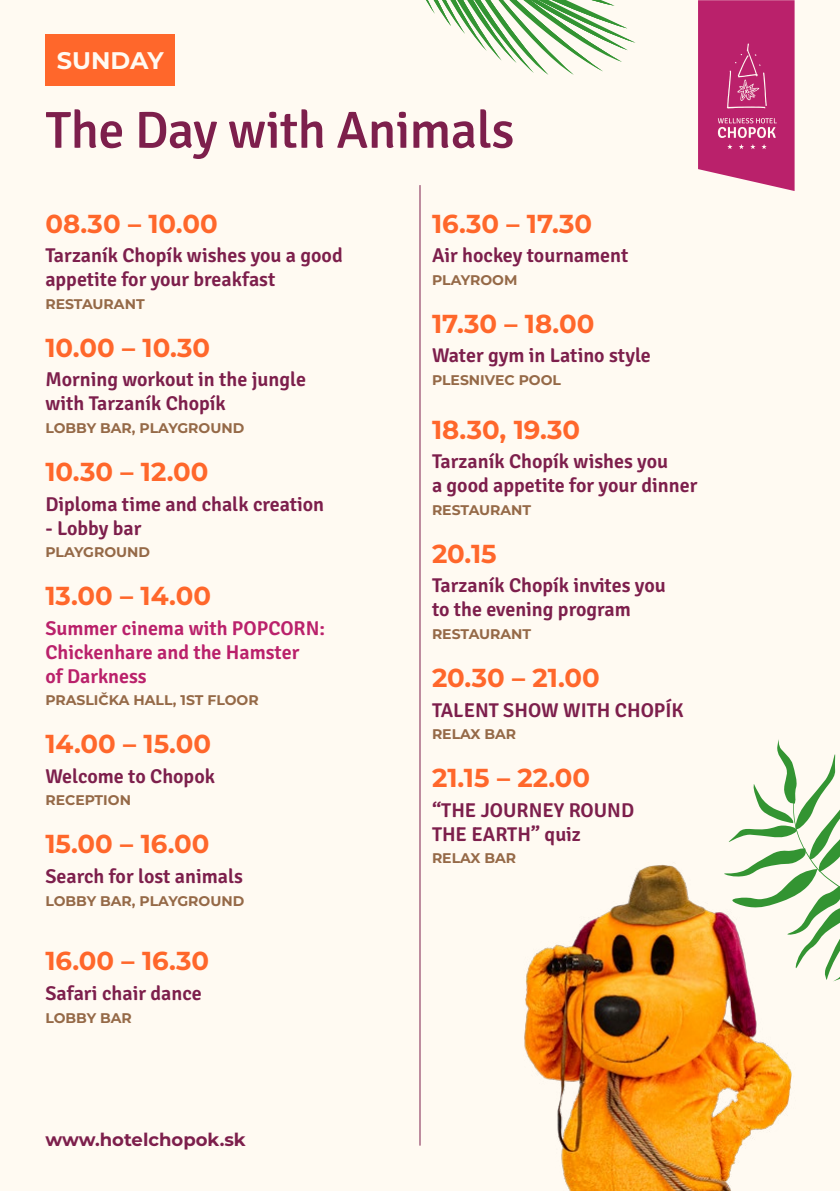
<style>
.page{position:relative;width:840px;height:1191px;background:#fff}
.page>*{position:absolute;margin:0;border:0;box-sizing:border-box;transform-origin:0 0}
.t1{font:300 52px "Signika";letter-spacing:-.01em;color:#7d1f4c}
.t2{font:700 26px "Montserrat";color:#ff672b}
.t3{font:700 24px "Montserrat";color:#fffaf2}
.t4{font:300 20px/24px "Signika";color:#7d1f4c}
.t5{font:300 20px/24px "Signika";color:#ba216b}
.t6{font:700 18px "Montserrat";color:#7d1f4c}
.t7{font:700 14px "Montserrat";color:#956947}
</style>
<div class="page">
<div style="left:0;top:0;width:839px;height:1191px;background:#fffaf2"></div>
<div style="left:45px;top:34px;width:130px;height:52px;background:#ff672b"></div>
<svg style="left:698px;top:0;width:96px;height:191px;background:#c13778"></svg>
<svg style="left:426px;top:0;width:209px;height:75px"></svg>
<img style="left:524px;top:864px;width:268px;height:327px">
<svg style="left:723px;top:739px;width:116px;height:289px"></svg>
<hr style="left:419px;top:185px;width:1px;height:960px;background:#7d1f4c">
<p class="t3" style="left:57px;top:43px;width:108px">SUNDAY</p>
<h1 class="t1" style="left:45px;top:93px;width:470px">The Day with Animals</h1>
<h2 class="t2" style="left:45px;top:204px;width:174px">08.30 – 10.00</h2>
<p class="t4" style="left:45px;top:242px;width:299px">Tarzaník Chopík wishes you a good appetite for your breakfast</p>
<p class="t7" style="left:45px;top:293px;width:101px">RESTAURANT</p>
<h2 class="t2" style="left:45px;top:329px;width:166px">10.00 – 10.30</h2>
<p class="t4" style="left:45px;top:366px;width:262px">Morning workout in the jungle with Tarzaník Chopík</p>
<p class="t7" style="left:45px;top:418px;width:200px">LOBBY BAR, PLAYGROUND</p>
<h2 class="t2" style="left:45px;top:453px;width:164px">10.30 – 12.00</h2>
<p class="t4" style="left:45px;top:490px;width:280px">Diploma time and chalk creation</p>
<p class="t4" style="left:45px;top:514px;width:97px">- Lobby bar</p>
<p class="t7" style="left:45px;top:542px;width:106px">PLAYGROUND</p>
<h2 class="t2" style="left:45px;top:577px;width:167px">13.00 – 14.00</h2>
<p class="t5" style="left:45px;top:614px;width:281px">Summer cinema with POPCORN:<br>Chickenhare and the Hamster<br>of Darkness</p>
<p class="t7" style="left:45px;top:690px;width:215px">PRASLIČKA HALL, 1ST FLOOR</p>
<h2 class="t2" style="left:45px;top:725px;width:167px">14.00 – 15.00</h2>
<p class="t4" style="left:45px;top:763px;width:171px">Welcome to Chopok</p>
<p class="t7" style="left:45px;top:790px;width:87px">RECEPTION</p>
<h2 class="t2" style="left:45px;top:825px;width:165px">15.00 – 16.00</h2>
<p class="t4" style="left:45px;top:863px;width:199px">Search for lost animals</p>
<p class="t7" style="left:45px;top:890px;width:200px">LOBBY BAR, PLAYGROUND</p>
<h2 class="t2" style="left:45px;top:942px;width:165px">16.00 – 16.30</h2>
<p class="t4" style="left:45px;top:980px;width:158px">Safari chair dance</p>
<p class="t7" style="left:45px;top:1007px;width:88px">LOBBY BAR</p>
<p class="t6" style="left:45px;top:1126px;width:202px">www.hotelchopok.sk</p>
<h2 class="t2" style="left:432px;top:204px;width:162px">16.30 – 17.30</h2>
<p class="t4" style="left:432px;top:242px;width:198px">Air hockey tournament</p>
<p class="t7" style="left:432px;top:269px;width:87px">PLAYROOM</p>
<h2 class="t2" style="left:432px;top:305px;width:164px">17.30 – 18.00</h2>
<p class="t4" style="left:432px;top:342px;width:220px">Water gym in Latino style</p>
<p class="t7" style="left:432px;top:370px;width:130px">PLESNIVEC POOL</p>
<h2 class="t2" style="left:432px;top:410px;width:150px">18.30, 19.30</h2>
<p class="t4" style="left:432px;top:448px;width:267px">Tarzaník Chopík wishes you<br>a good appetite for your dinner</p>
<p class="t7" style="left:432px;top:499px;width:101px">RESTAURANT</p>
<h2 class="t2" style="left:432px;top:535px;width:66px">20.15</h2>
<p class="t4" style="left:432px;top:572px;width:235px">Tarzaník Chopík invites you to the evening program</p>
<p class="t7" style="left:432px;top:624px;width:101px">RESTAURANT</p>
<h2 class="t2" style="left:432px;top:659px;width:169px">20.30 – 21.00</h2>
<p class="t4" style="left:432px;top:696px;width:253px">TALENT SHOW WITH CHOPÍK</p>
<p class="t7" style="left:432px;top:724px;width:86px">RELAX BAR</p>
<h2 class="t2" style="left:432px;top:759px;width:160px">21.15 – 22.00</h2>
<p class="t4" style="left:432px;top:796px;width:204px">“THE JOURNEY ROUND<br>THE EARTH” quiz</p>
<p class="t7" style="left:432px;top:848px;width:86px">RELAX BAR</p>
</div>
